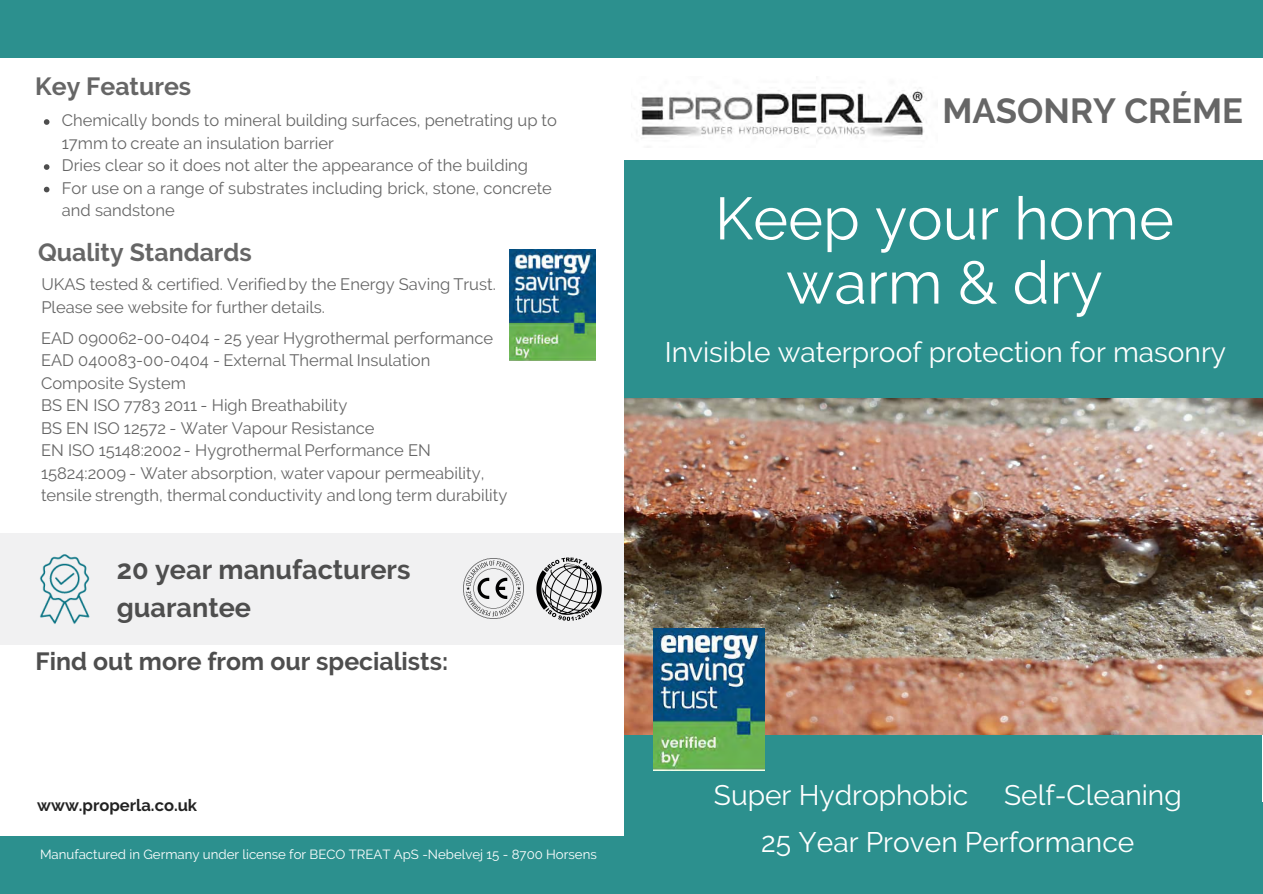
<style>
.page{position:relative;width:1263px;height:894px;background:#fff}
.page>*{position:absolute;margin:0;border:0;box-sizing:border-box;transform-origin:0 0}
.t1{font:59.55px/64.1px "Raleway";color:#fff;text-align:center}
.t2{font:700 34.8px "Raleway";color:#666}
.t3{font:28.2px/47.2px "Raleway";color:#fff}
.t4{font:28.05px "Raleway";color:#fff}
.t5{font:700 27px/37.8px "Raleway";color:#4e4e4e}
.t6{font:700 24.75px "Raleway";color:#4e4e4e}
.t7{font:700 24.75px "Raleway";color:#666}
.t8{font:16.5px/22.5px "Raleway";color:#666}
.t9{font:700 16.5px "Raleway";color:#222}
.t10{font:13.2px "Raleway";color:#fff}
</style>
<div class="page">
<div style="left:0;top:0;width:1263px;height:57px;background:#2c908e"></div>
<div style="left:0;top:836px;width:1263px;height:57px;background:#2c908e"></div>
<img style="left:641px;top:87px;width:286px;height:51px">
<div style="left:0;top:533px;width:627px;height:111px;background:#f1f1f2"></div>
<img style="left:40px;top:554px;width:50px;height:70px">
<img style="left:464px;top:558px;width:59px;height:60px">
<img style="left:536px;top:557px;width:66px;height:64px">
<img style="left:509px;top:249px;width:87px;height:112px">
<svg style="left:44px;top:119px;width:5px;height:6px"></svg>
<svg style="left:44px;top:164px;width:5px;height:6px"></svg>
<svg style="left:44px;top:187px;width:5px;height:5px"></svg>
<div style="left:625px;top:730px;width:637px;height:144px;background:#2c908e"></div>
<div style="left:624px;top:160px;width:639px;height:238px;background:#2c908e"></div>
<img style="left:624px;top:398px;width:639px;height:336px">
<img style="left:654px;top:628px;width:110px;height:142px">
<h3 class="t7" style="left:35px;top:72px;width:158px">Key Features</h3>
<p class="t8" style="left:62px;top:109px;width:496px">Chemically bonds to mineral building surfaces, penetrating up to 17mm to create an insulation barrier<br>Dries clear so it does not alter the appearance of the building For use on a range of substrates including brick, stone, concrete and sandstone</p>
<h3 class="t7" style="left:38px;top:238px;width:215px">Quality Standards</h3>
<p class="t8" style="left:41px;top:273px;width:456px">UKAS tested &amp; certified. Verified by the Energy Saving Trust.<br>Please see website for further details.</p>
<p class="t8" style="left:41px;top:326px;width:468px">EAD 090062-00-0404 - 25 year Hygrothermal performance EAD 040083-00-0404 - External Thermal Insulation Composite System<br>BS EN ISO 7783 2011 - High Breathability<br>BS EN ISO 12572 - Water Vapour Resistance<br>EN ISO 15148:2002 - Hygrothermal Performance EN 15824:2009 - Water absorption, water vapour permeability, tensile strength, thermal conductivity and long term durability</p>
<h3 class="t5" style="left:117px;top:550px;width:295px">20 year manufacturers guarantee</h3>
<h3 class="t6" style="left:36px;top:647px;width:414px">Find out more from our specialists:</h3>
<p class="t9" style="left:37px;top:795px;width:161px">www.properla.co.uk</p>
<p class="t10" style="left:40px;top:846px;width:558px">Manufactured in Germany under license for BECO TREAT ApS -Nebelvej 15 - 8700 Horsens</p>
<h2 class="t2" style="left:942px;top:91px;width:302px">MASONRY CRÉME</h2>
<h1 class="t1" style="left:738px;top:184px;width:412px">Keep your roof dry &amp; clean</h1>
<h1 class="t1" style="left:715px;top:186px;width:461px">Keep your home warm &amp; dry</h1>
<h3 class="t4" style="left:665px;top:335px;width:563px">Invisible waterproof protection for masonry</h3>
<h3 class="t3" style="left:761px;top:771px;width:422px;text-indent:243px">Self-Cleaning<br>25 Year Proven Performance</h3>
<h3 class="t3" style="left:714px;top:771px;width:256px">Super Hydrophobic</h3>
<h3 class="t4" style="left:837px;top:828px;width:374px">25 Year Proven Performance</h3>
</div>
